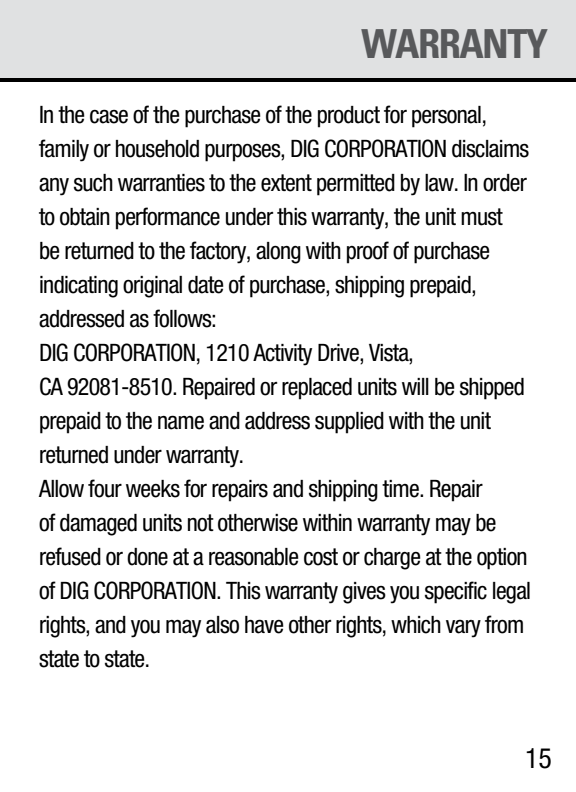
<style>
.page{position:relative;width:576px;height:792px;background:#fff}
.page>*{position:absolute;margin:0;border:0;box-sizing:border-box;transform-origin:0 0}
.t1{font:700 condensed 40px "Univers";letter-spacing:-.04em;color:#58595b}
.t2{font:condensed 28px "Helvetica Neue";color:#000}
.t3{font:condensed 24px/34px "Helvetica Neue";letter-spacing:-.03em;color:#000}
</style>
<div class="page">
<div style="left:0;top:0;width:576px;height:82px;background:#e0e1e2"></div>
<h1 class="t1" style="left:361px;top:19px;width:188px">WARRANTY</h1>
<p class="t3" style="left:39px;top:97px;width:494px">In the case of the purchase of the product for personal, family or household purposes, DIG CORPORATION disclaims any such warranties to the extent permitted by law. In order to obtain performance under this warranty, the unit must<br>be returned to the factory, along with proof of purchase indicating original date of purchase, shipping prepaid, addressed as follows:<br>DIG CORPORATION, 1210 Activity Drive, Vista,<br>CA 92081-8510. Repaired or replaced units will be shipped prepaid to the name and address supplied with the unit returned under warranty.<br>Allow four weeks for repairs and shipping time. Repair<br>of damaged units not otherwise within warranty may be refused or done at a reasonable cost or charge at the option of DIG CORPORATION. This warranty gives you specific legal rights, and you may also have other rights, which vary from state to state.</p>
<p class="t2" style="left:525px;top:742px;width:28px">15</p>
</div>
